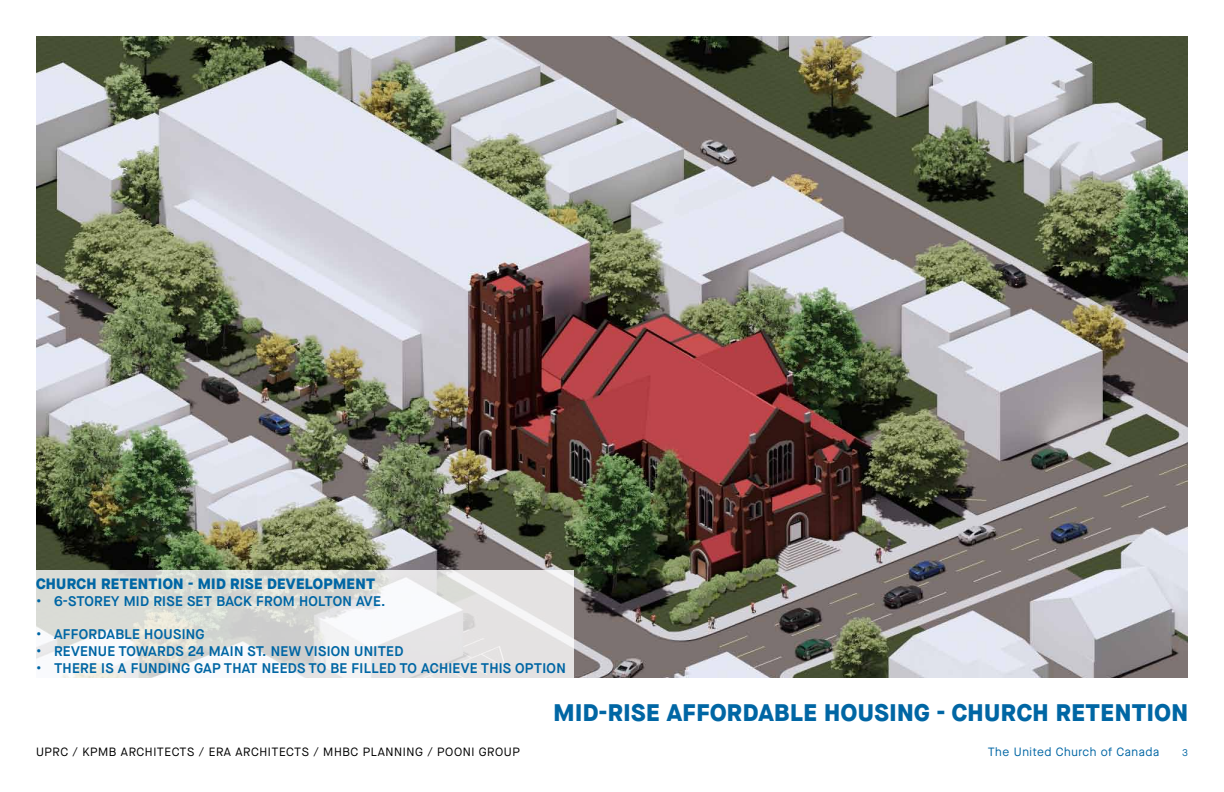
<style>
.page{position:relative;width:1224px;height:792px;background:#fff}
.page>*{position:absolute;margin:0;border:0;box-sizing:border-box;transform-origin:0 0}
.t1{font:800 24px "Maison Neue";letter-spacing:.02em;color:#0066a4}
.t2{font:800 15px "Maison Neue";letter-spacing:.02em;color:#0066a4}
.t3{font:600 14px "Maison Neue";letter-spacing:.02em;color:#0066a4}
.t4{font:600 14px "Maison Neue";color:#0066a4}
.t5{font:12px "Maison Neue";letter-spacing:.05em;color:#000}
.t6{font:12px "Maison Neue";letter-spacing:.05em;color:#0066a4}
.t7{font:10px "Maison Neue";color:#0066a4}
</style>
<div class="page">
<img style="left:36px;top:36px;width:1152px;height:642px">
<svg style="left:36px;top:570px;width:538px;height:108px"></svg>
<p class="t2" style="left:36px;top:573px;width:341px">CHURCH RETENTION - MID RISE DEVELOPMENT</p>
<p class="t3" style="left:36px;top:591px;width:198px">• 6-STOREY M ID RISE SET BACKF</p>
<p class="t3" style="left:264px;top:591px;width:28px">ROMH</p>
<p class="t4" style="left:309px;top:591px;width:79px">OLTON AVE.</p>
<p class="t3" style="left:36px;top:625px;width:170px">• AFFORDABLE HOUSING</p>
<p class="t3" style="left:36px;top:642px;width:369px">• REVENU E TOWARDS 24 MAINST. NEW VISION UNITED</p>
<p class="t3" style="left:36px;top:658px;width:87px">• THERE IS AFUN</p>
<p class="t3" style="left:158px;top:658px;width:407px">DING GAP THAT N EEDS TO BE FILLED TO ACHIEVE THIS OPTION</p>
<h1 class="t1" style="left:554px;top:694px;width:636px">MID-RISE AFFORDABLE HOUSING - CHURCH RETENTION</h1>
<p class="t5" style="left:36px;top:744px;width:477px">UPRC / KPMB ARCHITECTS / ERA ARCHITECTS / MH BC PLANNING / POONI GROUP</p>
<p class="t6" style="left:988px;top:744px;width:173px">THE UNITED CHURCH OF CANADA</p>
<p class="t7" style="left:1182px;top:746px;width:7px">3</p>
</div>
